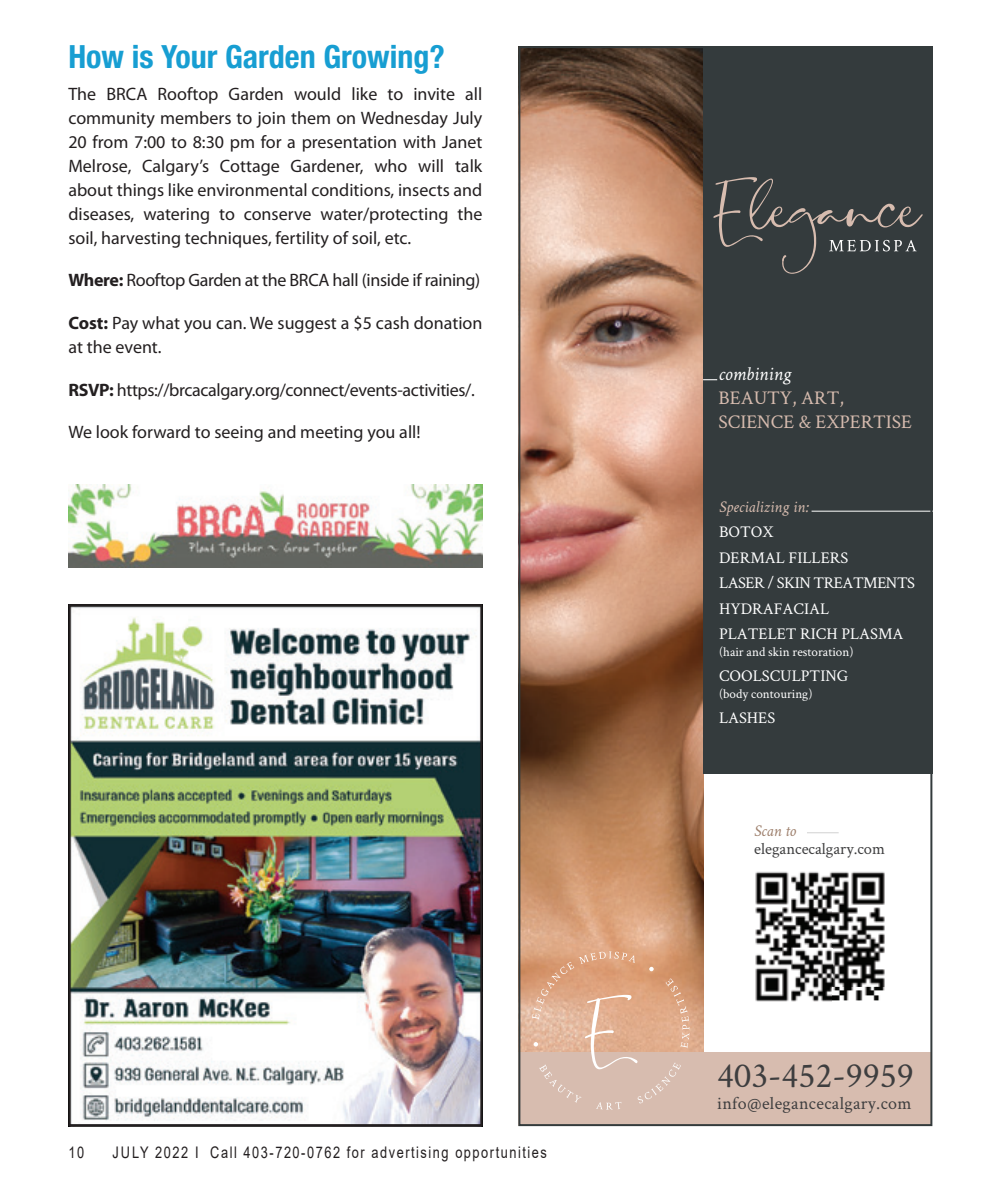
<style>
.page{position:relative;width:990px;height:1188px;background:#fff}
.page>*{position:absolute;margin:0;border:0;box-sizing:border-box;transform-origin:0 0}
.t1{font:36px "Crimson Text";color:#3e3e3f}
.In_Around_title{font:700 condensed 32px "Helvetica Neue LT Std";color:#179ed2}
.t2{font:19.4px/23.8px "Crimson Text";color:#d7bcaf}
.Body_text{font:18px/24px "Myriad Pro";letter-spacing:-.005em;color:#231f20;text-align:justify}
.t3{font:18px "Crimson Text";letter-spacing:.02em;color:#3e3e3f}
.t4{font:16.4px/25.6px "Crimson Text";color:#fff}
.t5{font:16.4px/18.4px "Crimson Text";color:#3e3e3f}
.t6{font:16px "Arial";letter-spacing:.12em;color:#231f20;scale:.8 1}
.t7{font:13.2px "Crimson Text";color:#fff}
.s1{font-weight:700}
.s2{font-style:italic;color:#fff}
.s3{font-style:italic;color:#d7bcaf}
.s4{font-style:italic;color:#9f816e}
</style>
<div class="page">
<img style="left:68px;top:484px;width:414px;height:83px">
<img style="left:521px;top:49px;width:182px;height:1003px">
<div style="left:703px;top:46px;width:229px;height:727px;background:#343b3d"></div>
<div style="left:518px;top:1052px;width:414px;height:74px;background:#d7bcaf"></div>
<svg style="left:532px;top:951px;width:157px;height:159px"></svg>
<svg style="left:713px;top:177px;width:210px;height:97px"></svg>
<hr style="left:812px;top:511px;width:120px;height:1px;background:#fff">
<svg style="left:703px;top:379px;width:14px;height:1px"></svg>
<hr style="left:807px;top:832px;width:32px;height:1px;background:#d1d1d1">
<img style="left:755px;top:871px;width:130px;height:130px">
<img style="left:71px;top:607px;width:408px;height:516px">
<div style="left:68px;top:604px;width:414px;height:522px;border:2px solid #231f20"></div>
<p class="In_Around_title" style="left:68px;top:38px;width:378px">How is Your Garden Growing?</p>
<p class="Body_text" style="left:68px;top:81px;width:416px">The BRCA Rooftop Garden would like to invite all community members to join them on Wednesday July 20 from 7:00 to 8:30 pm for a presentation with Janet Melrose, Calgary’s Cottage Gardener, who will talk about things like environmental conditions, insects and diseases, watering to conserve water/protecting the soil, harvesting techniques, fertility of soil, etc.</p>
<p class="Body_text" style="left:68px;top:268px;width:413px"><span class="s1">Where:</span> Rooftop Garden at the BRCA hall (inside if raining)</p>
<p class="Body_text" style="left:68px;top:311px;width:416px"><span class="s1">Cost:</span> Pay what you can. We suggest a $5 cash donation at the event.</p>
<p class="Body_text" style="left:68px;top:377px;width:408px"><span class="s1">RSVP:</span> https://brcacalgary.org/connect/events-activities/.</p>
<p class="Body_text" style="left:68px;top:420px;width:354px">We look forward to seeing and meeting you all!</p>
<p class="t6" style="left:68px;top:1141px;width:21px">10</p>
<p class="t6" style="left:112px;top:1141px;width:545px">JULY 2022 I Call 403-720-0762 for advertising opportunities</p>
<p class="t2" style="left:719px;top:361px;width:195px"><span class="s2">combining<br></span>BEAUTY, ART,<br>SCIENCE &amp; EXPERTISE</p>
<p class="t4" style="left:719px;top:493px;width:198px"><span class="s3">Specializing in:<br></span>BOTOX<br>DERMAL FILLERS<br>LASER / SKIN TREATMENTS<br>HYDRAFACIAL<br>PLATELET RICH PLASMA</p>
<p class="t7" style="left:719px;top:643px;width:136px">(hair and skin restoration)</p>
<p class="t4" style="left:719px;top:663px;width:131px">COOLSCULPTING</p>
<p class="t7" style="left:719px;top:685px;width:95px">(body contouring)</p>
<p class="t4" style="left:719px;top:705px;width:58px">LASHES</p>
<p class="t5" style="left:754px;top:821px;width:132px"><span class="s4">Scan to </span>elegancecalgary.com</p>
<p class="t1" style="left:717px;top:1051px;width:198px">403-452-9959</p>
<p class="t3" style="left:717px;top:1091px;width:196px">info@elegancecalgary.com</p>
</div>
